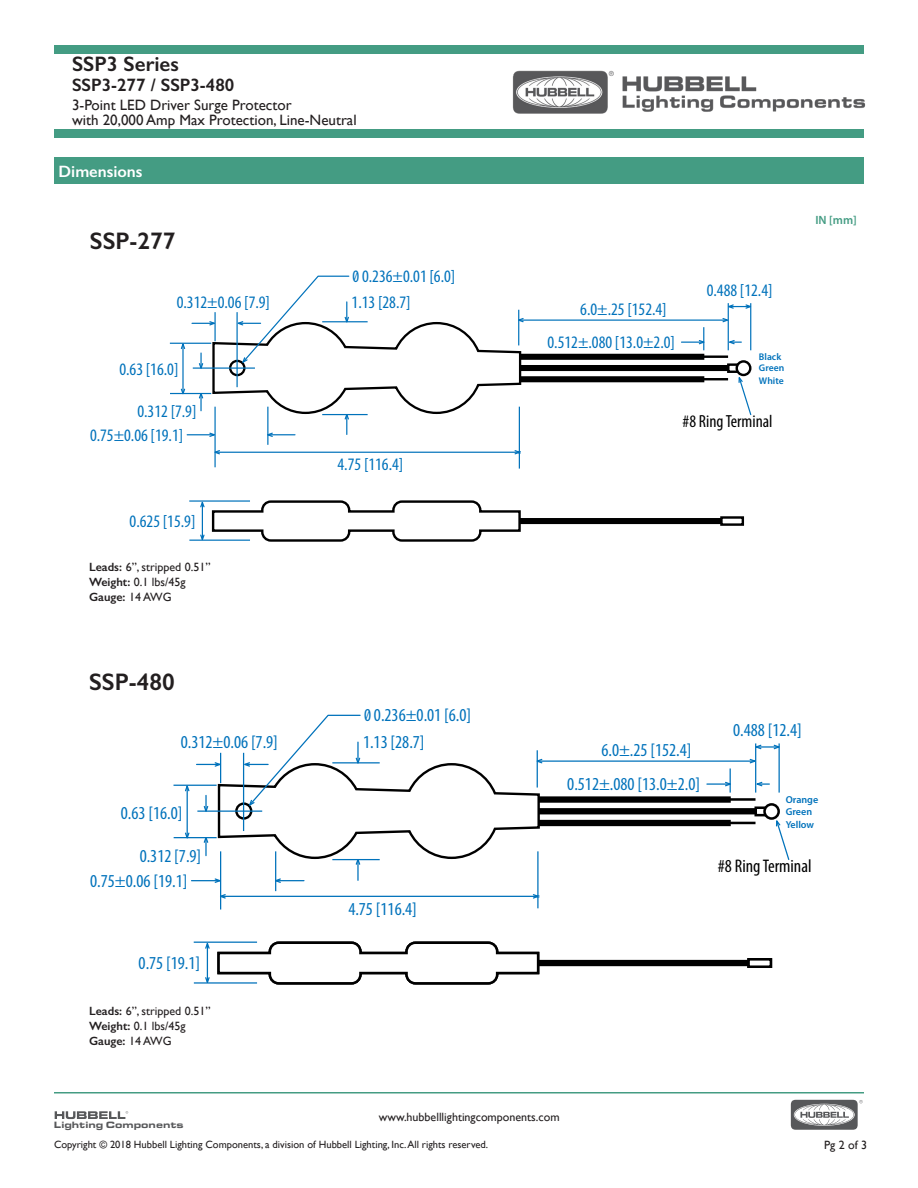
<style>
.page{position:relative;width:918px;height:1188px;background:#fff}
.page>*{position:absolute;margin:0;border:0;box-sizing:border-box;transform-origin:0 0}
.t1{font:600 24px "Gill Sans";color:#231f20}
.t2{font:600 21px "Gill Sans";color:#231f20}
.t3{font:condensed 18.3px "Myriad Pro";color:#0072bb}
.t4{font:condensed 18.3px "Myriad Pro";color:#000}
.t5{font:600 18px "Gill Sans";color:#231f20}
.t6{font:condensed 17.55px "Myriad Pro";color:#0072bb}
.t7{font:condensed 17.55px "Myriad Pro";color:#000}
.t8{font:600 16.5px "Gill Sans";color:#fff}
.t9{font:15px/15px "Gill Sans";color:#231f20}
.t10{font:12px "Gill Sans";color:#231f20}
.t11{font:600 12px "Gill Sans";color:#231f20}
.t12{font:600 12px "Myriad Pro";color:#449c83}
.t13{font:10.5px "Gill Sans";color:#231f20}
.t14{font:600 10.05px/12.5px "Myriad Pro";color:#0072bb}
.t15{font:600 9.75px/12px "Myriad Pro";color:#0072bb}
.t16{font:900 9.45px "Eurostile Ext";color:#57585a}
.s1{font-weight:600}
.s2{font-weight:400}
</style>
<div class="page">
<div style="left:54px;top:129px;width:810px;height:9px;background:#449c83"></div>
<div style="left:54px;top:45px;width:810px;height:9px;background:#449c83"></div>
<hr style="left:54px;top:1092px;width:810px;height:2px;background:#449c83">
<div style="left:791px;top:1100px;width:67px;height:30px;background:#57585a;border-radius:5px"></div>
<svg style="left:794px;top:1104px;width:61px;height:22px"></svg>
<svg style="left:795px;top:1100px;width:68px;height:25px"></svg>
<svg style="left:55px;top:1111px;width:73px;height:8px"></svg>
<img style="left:512px;top:70px;width:354px;height:44px">
<div style="left:54px;top:158px;width:810px;height:26px;background:#449c83"></div>
<div style="left:516px;top:518px;width:207px;height:6px;background:#000"></div>
<div style="left:720px;top:516px;width:24px;height:10px;border:2px solid #000"></div>
<div style="left:516px;top:354px;width:188px;height:6px;background:#000"></div>
<div style="left:516px;top:365px;width:213px;height:6px;background:#000"></div>
<div style="left:516px;top:376px;width:188px;height:6px;background:#000"></div>
<div style="left:727px;top:363px;width:15px;height:10px;border:2px solid #000"></div>
<svg style="left:737px;top:361px;width:13px;height:14px"></svg>
<div style="left:736px;top:360px;width:15px;height:16px;border:2px solid #000;border-radius:50%"></div>
<hr style="left:699px;top:355px;width:29px;height:3px;background:#000">
<hr style="left:699px;top:378px;width:29px;height:2px;background:#000">
<hr style="left:214px;top:407px;width:2px;height:60px;background:#0072bb">
<hr style="left:519px;top:407px;width:1px;height:62px;background:#0072bb">
<hr style="left:215px;top:452px;width:304px;height:1px;background:#0072bb">
<hr style="left:267px;top:407px;width:1px;height:38px;background:#0072bb">
<svg style="left:514px;top:449px;width:7px;height:6px"></svg>
<svg style="left:214px;top:449px;width:7px;height:6px"></svg>
<hr style="left:170px;top:393px;width:41px;height:1px;background:#0072bb">
<hr style="left:170px;top:343px;width:41px;height:1px;background:#0072bb">
<hr style="left:189px;top:540px;width:61px;height:1px;background:#0072bb">
<hr style="left:189px;top:500px;width:61px;height:2px;background:#0072bb">
<svg style="left:199px;top:500px;width:323px;height:42px"></svg>
<hr style="left:728px;top:303px;width:1px;height:47px;background:#0072bb">
<hr style="left:750px;top:303px;width:1px;height:47px;background:#0072bb">
<hr style="left:519px;top:320px;width:208px;height:1px;background:#0072bb">
<svg style="left:721px;top:317px;width:8px;height:6px"></svg>
<svg style="left:681px;top:327px;width:24px;height:23px"></svg>
<svg style="left:727px;top:339px;width:14px;height:6px"></svg>
<svg style="left:727px;top:303px;width:25px;height:7px"></svg>
<svg style="left:738px;top:374px;width:14px;height:42px"></svg>
<svg style="left:180px;top:275px;width:345px;height:163px"></svg>
<hr style="left:725px;top:798px;width:31px;height:3px;background:#000">
<hr style="left:725px;top:822px;width:31px;height:2px;background:#000">
<div style="left:534px;top:796px;width:197px;height:7px;background:#000"></div>
<div style="left:534px;top:808px;width:222px;height:6px;background:#000"></div>
<div style="left:534px;top:820px;width:197px;height:6px;background:#000"></div>
<div style="left:754px;top:806px;width:17px;height:10px;border:3px solid #000"></div>
<div style="left:765px;top:804px;width:14px;height:15px;background:#fff;border-radius:50%"></div>
<div style="left:763px;top:803px;width:17px;height:17px;border:3px solid #000;border-radius:50%"></div>
<div style="left:534px;top:960px;width:216px;height:6px;background:#000"></div>
<div style="left:747px;top:958px;width:25px;height:10px;border:3px solid #000"></div>
<hr style="left:220px;top:851px;width:1px;height:59px;background:#0072bb">
<hr style="left:537px;top:851px;width:2px;height:57px;background:#0072bb">
<hr style="left:221px;top:896px;width:317px;height:1px;background:#0072bb">
<hr style="left:275px;top:851px;width:1px;height:40px;background:#0072bb">
<svg style="left:275px;top:877px;width:29px;height:7px"></svg>
<svg style="left:192px;top:877px;width:30px;height:7px"></svg>
<svg style="left:532px;top:893px;width:8px;height:7px"></svg>
<svg style="left:221px;top:893px;width:6px;height:7px"></svg>
<hr style="left:174px;top:837px;width:43px;height:1px;background:#0072bb">
<hr style="left:174px;top:785px;width:43px;height:1px;background:#0072bb">
<hr style="left:187px;top:786px;width:1px;height:52px;background:#0072bb">
<svg style="left:184px;top:832px;width:6px;height:7px"></svg>
<svg style="left:184px;top:784px;width:6px;height:8px"></svg>
<hr style="left:194px;top:982px;width:63px;height:2px;background:#0072bb">
<hr style="left:194px;top:942px;width:63px;height:1px;background:#0072bb">
<svg style="left:204px;top:941px;width:337px;height:44px"></svg>
<hr style="left:357px;top:860px;width:2px;height:20px;background:#0072bb">
<svg style="left:775px;top:817px;width:15px;height:43px"></svg>
<hr style="left:755px;top:743px;width:1px;height:50px;background:#0072bb">
<hr style="left:779px;top:743px;width:1px;height:50px;background:#0072bb">
<hr style="left:537px;top:760px;width:218px;height:2px;background:#0072bb">
<svg style="left:749px;top:758px;width:8px;height:6px"></svg>
<svg style="left:197px;top:714px;width:346px;height:152px"></svg>
<hr style="left:707px;top:783px;width:23px;height:2px;background:#0072bb">
<svg style="left:724px;top:768px;width:7px;height:25px"></svg>
<svg style="left:755px;top:781px;width:14px;height:6px"></svg>
<hr style="left:756px;top:746px;width:23px;height:2px;background:#0072bb">
<svg style="left:755px;top:744px;width:7px;height:6px"></svg>
<svg style="left:773px;top:744px;width:7px;height:6px"></svg>
<p class="t2" style="left:72px;top:51px;width:108px">SSP3 Series</p>
<p class="t5" style="left:72px;top:74px;width:164px">SSP3-277 / SSP3-480</p>
<p class="t9" style="left:72px;top:97px;width:286px">3-Point LED Driver Surge Protector<br>with 20,000 Amp Max Protection, Line-Neutral</p>
<p class="t8" style="left:58px;top:161px;width:86px">Dimensions</p>
<p class="t1" style="left:90px;top:226px;width:87px">SSP-277</p>
<p class="t6" style="left:177px;top:291px;width:95px">0.312±0.06 [7.9]</p>
<p class="t6" style="left:119px;top:359px;width:61px">0.63 [16.0]</p>
<p class="t6" style="left:137px;top:401px;width:61px">0.312 [7.9]</p>
<p class="t6" style="left:90px;top:424px;width:95px">0.75±0.06 [19.1]</p>
<p class="t6" style="left:130px;top:511px;width:67px">0.625 [15.9]</p>
<p class="t10" style="left:89px;top:560px;width:123px"><span class="s1">Leads:</span> 6”, stripped 0.51”</p>
<p class="t10" style="left:89px;top:575px;width:98px"><span class="s1">Weight:</span> 0.1 lbs/45g</p>
<p class="t11" style="left:89px;top:590px;width:84px">Gauge: <span class="s2">14 AWG</span></p>
<p class="t1" style="left:89px;top:668px;width:87px">SSP-480</p>
<p class="t3" style="left:181px;top:731px;width:99px">0.312±0.06 [7.9]</p>
<p class="t3" style="left:121px;top:802px;width:63px">0.63 [16.0]</p>
<p class="t3" style="left:140px;top:845px;width:63px">0.312 [7.9]</p>
<p class="t3" style="left:90px;top:870px;width:99px">0.75±0.06 [19.1]</p>
<p class="t3" style="left:139px;top:952px;width:63px">0.75 [19.1]</p>
<p class="t10" style="left:89px;top:1004px;width:123px"><span class="s1">Leads:</span> 6”, stripped 0.51”</p>
<p class="t10" style="left:89px;top:1019px;width:98px"><span class="s1">Weight:</span> 0.1 lbs/45g</p>
<p class="t11" style="left:89px;top:1034px;width:84px">Gauge: <span class="s2">14 AWG</span></p>
<p class="t6" style="left:353px;top:265px;width:104px">0 0.236±0.01 [6.0]</p>
<p class="t6" style="left:352px;top:291px;width:61px">1.13 [28.7]</p>
<p class="t6" style="left:338px;top:453px;width:67px">4.75 [116.4]</p>
<p class="t3" style="left:364px;top:704px;width:109px">0 0.236±0.01 [6.0]</p>
<p class="t3" style="left:363px;top:731px;width:63px">1.13 [28.7]</p>
<p class="t3" style="left:348px;top:897px;width:70px">4.75 [116.4]</p>
<p class="t6" style="left:580px;top:298px;width:88px">6.0±.25 [152.4]</p>
<p class="t6" style="left:548px;top:331px;width:129px">0.512±.080 [13.0±2.0]</p>
<p class="t6" style="left:707px;top:279px;width:67px">0.488 [12.4]</p>
<p class="t15" style="left:759px;top:350px;width:27px">Black<br>Green<br>White</p>
<p class="t7" style="left:683px;top:411px;width:92px">#8 Ring Terminal</p>
<p class="t12" style="left:815px;top:213px;width:43px">IN [mm]</p>
<p class="t3" style="left:601px;top:738px;width:92px">6.0±.25 [152.4]</p>
<p class="t3" style="left:567px;top:773px;width:134px">0.512±.080 [13.0±2.0]</p>
<p class="t3" style="left:733px;top:719px;width:70px">0.488 [12.4]</p>
<p class="t14" style="left:786px;top:793px;width:34px">Orange<br>Green<br>Yellow</p>
<p class="t4" style="left:718px;top:855px;width:95px">#8 Ring Terminal</p>
<p class="t10" style="left:379px;top:1109px;width:182px">www.hubbelllightingcomponents.com</p>
<p class="t13" style="left:54px;top:1138px;width:436px">Copyright © 2018 Hubbell Lighting Components, a division of Hubbell Lighting, Inc. All rights reserved.</p>
<p class="t10" style="left:824px;top:1138px;width:44px">Pg 2 of 3</p>
<p class="t16" style="left:54px;top:1117px;width:131px">Lighting Components</p>
</div>
